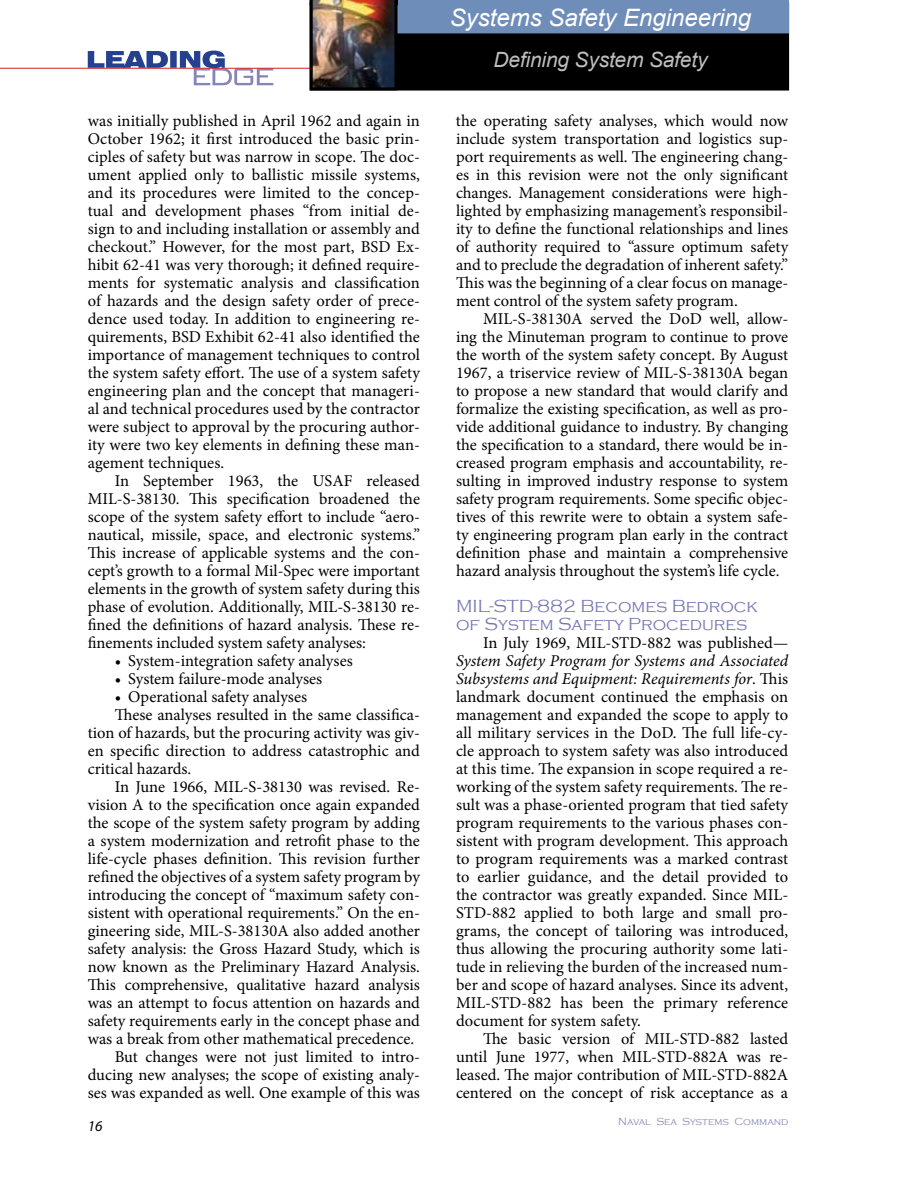
<style>
.page{position:relative;width:918px;height:1188px;background:#fff}
.page>*{position:absolute;margin:0;border:0;box-sizing:border-box;transform-origin:0 0}
.t1{font:italic 24px "Arial";color:#fff}
.t2{font:italic 21px "Arial";letter-spacing:-.01em;color:#bcbec0}
.t3{font:300 18px/18px "Copperplate Gothic";color:#7578b0}
.t4{font:16.5px/18px "Minion Pro";color:#000;text-align:justify}
.t5{font:italic 15px "Myriad Pro";color:#000}
.t6{font:300 10.5px "Copperplate Gothic";color:#8889ba}
.s1{font-style:italic}
</style>
<div class="page">
<svg style="left:88px;top:51px;width:185px;height:34px"></svg>
<hr style="left:0;top:68px;width:330px;height:1px;background:#d2232a">
<div style="left:310px;top:3px;width:479px;height:87px;background:#000"></div>
<div style="left:313px;top:0;width:476px;height:33px;background:#6f8db9"></div>
<img style="left:310px;top:0;width:88px;height:88px">
<p class="t4" style="left:88px;top:112px;width:334px">was initially published in April 1962 and again in October 1962; it first introduced the basic prin&shy;ciples of safety but was narrow in scope. The doc&shy;ument applied only to ballistic missile systems, and its procedures were limited to the concep&shy;tual and development phases “from initial de&shy;sign to and including installation or assembly and checkout.” However, for the most part, BSD Ex&shy;hibit 62-41 was very thorough; it defined require&shy;ments for systematic analysis and classification of hazards and the design safety order of prece&shy;dence used today. In addition to engineering re&shy;quirements, BSD Exhibit 62-41 also identified the importance of management techniques to control the system safety effort. The use of a system safety engineering plan and the concept that manageri&shy;al and technical procedures used by the contractor were subject to approval by the procuring author&shy;ity were two key elements in defining these man&shy;agement techniques.</p>
<p class="t4" style="left:88px;top:472px;width:334px;text-indent:27px">In September 1963, the USAF released MIL‑S-38130. This specification broadened the scope of the system safety effort to include “aero&shy;nautical, missile, space, and electronic systems.” This increase of applicable systems and the con&shy;cept’s growth to a formal Mil-Spec were important elements in the growth of system safety during this phase of evolution. Additionally, MIL-S-38130 re&shy;fined the definitions of hazard analysis. These re&shy;finements included system safety analyses:</p>
<p class="t4" style="left:115px;top:652px;width:240px">• System-integration safety analyses</p>
<p class="t4" style="left:115px;top:670px;width:209px">• System failure-mode analyses</p>
<p class="t4" style="left:115px;top:688px;width:194px">• Operational safety analyses</p>
<p class="t4" style="left:115px;top:706px;width:307px">These analyses resulted in the same classifica-</p>
<p class="t4" style="left:88px;top:724px;width:334px">tion of hazards, but the procuring activity was giv-</p>
<p class="t4" style="left:88px;top:742px;width:334px">en specific direction to address catastrophic and</p>
<p class="t4" style="left:88px;top:760px;width:105px">critical hazards.</p>
<p class="t4" style="left:115px;top:778px;width:307px">In June 1966, MIL-S-38130 was revised. Re-</p>
<p class="t4" style="left:88px;top:796px;width:334px">vision A to the specification once again expanded</p>
<p class="t4" style="left:88px;top:814px;width:334px">the scope of the system safety program by adding</p>
<p class="t4" style="left:88px;top:832px;width:334px">a system modernization and retrofit phase to the</p>
<p class="t4" style="left:88px;top:850px;width:334px">life-cycle phases definition. This revision further</p>
<p class="t4" style="left:88px;top:868px;width:334px">refined the objectives of a system safety program by</p>
<p class="t4" style="left:88px;top:886px;width:334px">introducing the concept of “maximum safety con-</p>
<p class="t4" style="left:88px;top:904px;width:334px">sistent with operational requirements.” On the en-</p>
<p class="t4" style="left:88px;top:922px;width:334px">gineering side, MIL-S-38130A also added another</p>
<p class="t4" style="left:88px;top:940px;width:334px">safety analysis: the Gross Hazard Study, which is</p>
<p class="t4" style="left:88px;top:958px;width:334px">now known as the Preliminary Hazard Analysis.</p>
<p class="t4" style="left:88px;top:976px;width:334px">This comprehensive, qualitative hazard analysis</p>
<p class="t4" style="left:88px;top:994px;width:334px">was an attempt to focus attention on hazards and</p>
<p class="t4" style="left:88px;top:1012px;width:334px">safety requirements early in the concept phase and</p>
<p class="t4" style="left:88px;top:1030px;width:328px">was a break from other mathematical precedence.</p>
<p class="t4" style="left:115px;top:1048px;width:307px">But changes were not just limited to intro-</p>
<p class="t4" style="left:88px;top:1066px;width:334px">ducing new analyses; the scope of existing analy-</p>
<p class="t4" style="left:88px;top:1084px;width:334px">ses was expanded as well. One example of this was</p>
<h1 class="t1" style="left:450px;top:3px;width:303px">Systems Safety Engineering</h1>
<p class="t2" style="left:493px;top:46px;width:216px">Defining System Safety</p>
<p class="t4" style="left:456px;top:112px;width:334px">the operating safety analyses, which would now include system transportation and logistics sup&shy;port requirements as well. The engineering chang&shy;es in this revision were not the only significant changes. Management considerations were high&shy;lighted by emphasizing management’s responsibil&shy;ity to define the functional relationships and lines of authority required to “assure optimum safety and to preclude the degradation of inherent safety.” This was the beginning of a clear focus on manage&shy;ment control of the system safety program.</p>
<p class="t4" style="left:456px;top:310px;width:334px;text-indent:27px">MIL-S-38130A served the DoD well, allow&shy;ing the Minuteman program to continue to prove the worth of the system safety concept. By August 1967, a triservice review of MIL-S-38130A began to propose a new standard that would clarify and formalize the existing specification, as well as pro&shy;vide additional guidance to industry. By changing the specification to a standard, there would be in&shy;creased program emphasis and accountability, re&shy;sulting in improved industry response to system safety program requirements. Some specific objec&shy;tives of this rewrite were to obtain a system safe&shy;ty engineering program plan early in the contract definition phase and maintain a comprehensive hazard analysis throughout the system’s life cycle.</p>
<p class="t3" style="left:456px;top:597px;width:303px">MIL-STD-882 Becomes Bedrock of System Safety Procedures</p>
<p class="t4" style="left:483px;top:634px;width:307px">In July 1969, MIL-STD-882 was published—</p>
<p class="t4" style="left:456px;top:652px;width:334px"><span class="s1">System Safety Program for Systems and Associated Subsystems and Equipment: Requirements for</span>. This landmark document continued the emphasis on management and expanded the scope to apply to all military services in the DoD. The full life-cy&shy;cle approach to system safety was also introduced at this time. The expansion in scope required a re&shy;working of the system safety requirements. The re&shy;sult was a phase-oriented program that tied safety program requirements to the various phases con&shy;sistent with program development. This approach to program requirements was a marked contrast to earlier guidance, and the detail provided to the contractor was greatly expanded. Since MIL-STD-882 applied to both large and small pro&shy;grams, the concept of tailoring was introduced, thus allowing the procuring authority some lati&shy;tude in relieving the burden of the increased num&shy;ber and scope of hazard analyses. Since its advent, MIL-STD-882 has been the primary reference document for system safety.</p>
<p class="t4" style="left:456px;top:1030px;width:334px;text-indent:27px">The basic version of MIL-STD-882 lasted until June 1977, when MIL-STD-882A was re&shy;leased. The major contribution of MIL-STD-882A centered on the concept of risk acceptance as a</p>
<p class="t5" style="left:88px;top:1116px;width:16px">16</p>
<p class="t6" style="left:618px;top:1116px;width:172px">Naval Sea Systems Command</p>
</div>
